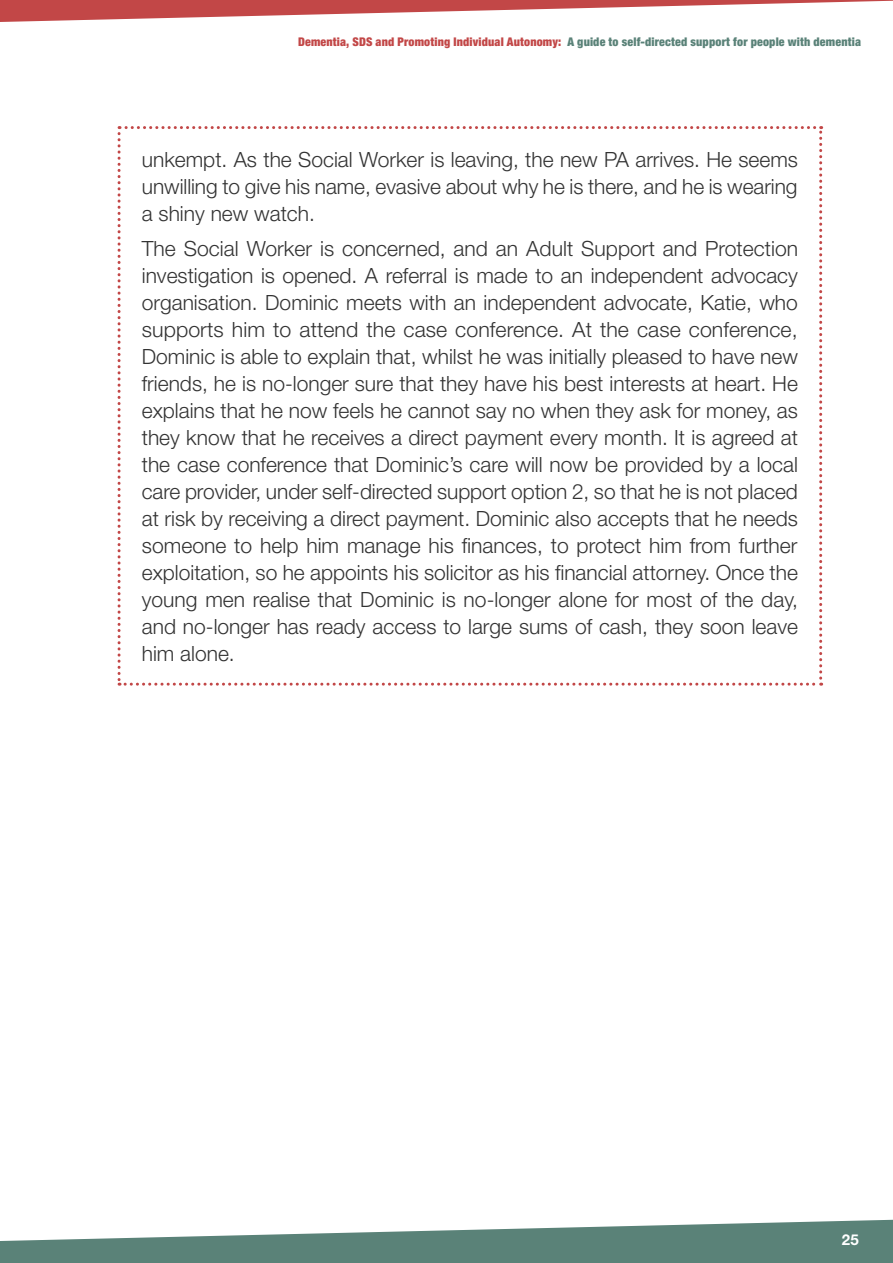
<style>
.page{position:relative;width:893px;height:1263px;background:#fff}
.page>*{position:absolute;margin:0;border:0;box-sizing:border-box;transform-origin:0 0}
.t1{font:300 21px/27px "Helvetica Neue LT";color:#333;text-align:justify}
.t2{font:700 15px "Helvetica Neue LT";color:#fff}
.t3{font:900 condensed 12px "Helvetica Neue LT";letter-spacing:.015em;color:#5a8278}
.s1{color:#c24747}
</style>
<div class="page">
<svg style="left:0;top:0;width:893px;height:22px"></svg>
<svg style="left:0;top:1219px;width:893px;height:44px"></svg>
<svg style="left:118px;top:126px;width:704px;height:560px"></svg>
<p class="t3" style="left:298px;top:34px;width:565px"><span class="s1">Dementia, SDS and Promoting Individual Autonomy:</span> A guide to self-directed support for people with dementia</p>
<p class="t1" style="left:142px;top:145px;width:658px">unkempt. As the Social Worker is leaving, the new PA arrives. He seems unwilling to give his name, evasive about why he is there, and he is wearing a shiny new watch.</p>
<p class="t1" style="left:142px;top:235px;width:658px">The Social Worker is concerned, and an Adult Support and Protection investigation is opened. A referral is made to an independent advocacy organisation. Dominic meets with an independent advocate, Katie, who supports him to attend the case conference. At the case conference, Dominic is able to explain that, whilst he was initially pleased to have new friends, he is no-longer sure that they have his best interests at heart. He explains that he now feels he cannot say no when they ask for money, as they know that he receives a direct payment every month. It is agreed at the case conference that Dominic’s care will now be provided by a local care provider, under self-directed support option 2, so that he is not placed at risk by receiving a direct payment. Dominic also accepts that he needs someone to help him manage his finances, to protect him from further exploitation, so he appoints his solicitor as his financial attorney. Once the young men realise that Dominic is no-longer alone for most of the day, and no-longer has ready access to large sums of cash, they soon leave him alone.</p>
<p class="t2" style="left:842px;top:1230px;width:19px">25</p>
</div>
